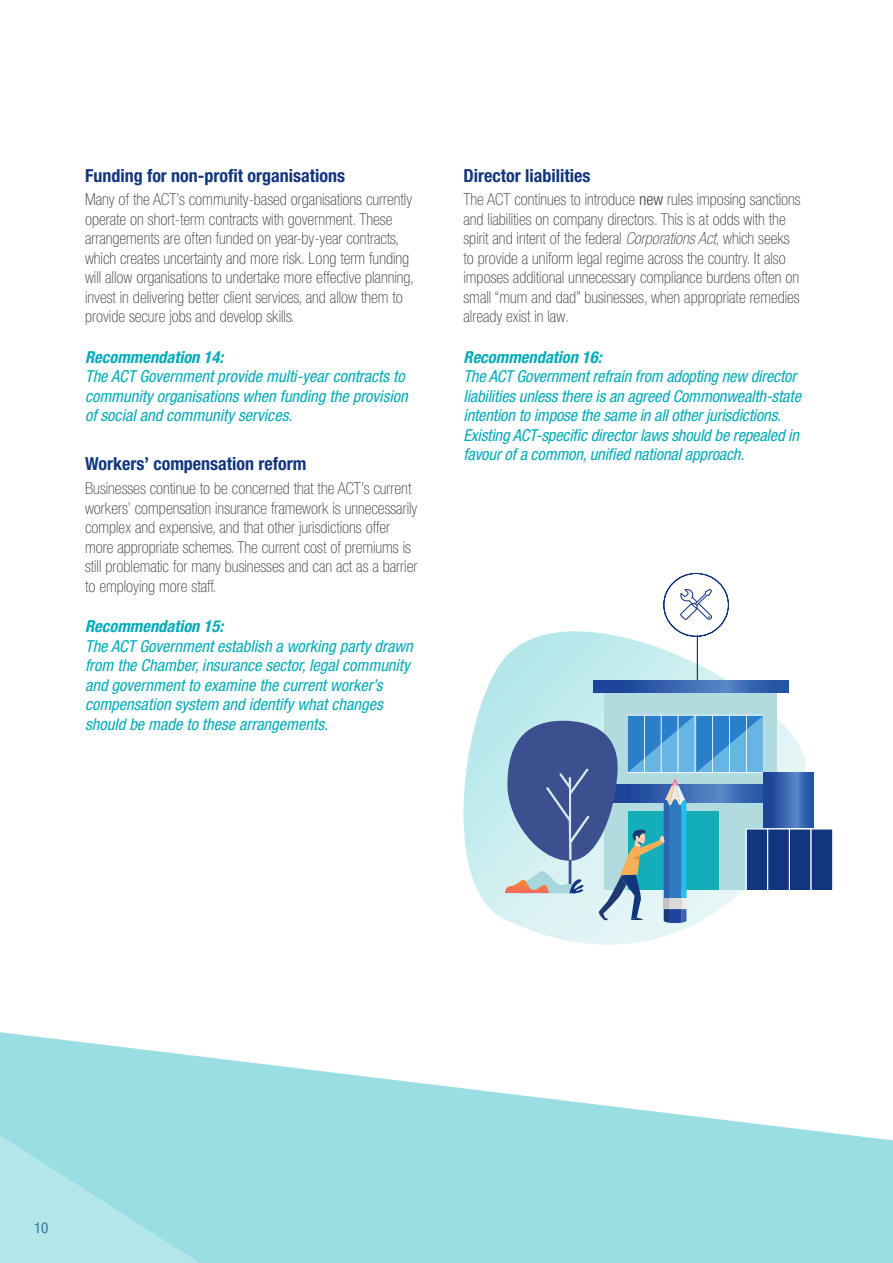
<style>
.page{position:relative;width:893px;height:1263px;background:#fff}
.page>*{position:absolute;margin:0;border:0;box-sizing:border-box;transform-origin:0 0}
.Heading_3{font:700 condensed 18px "Helvetica Neue LT Std";color:#11367e}
.recommendation{font:700 condensed 18px "Helvetica Neue LT Std";color:#11367e}
.recommendation-2{font:100 condensed 16.5px/19.5px "Helvetica Neue LT Std";color:#3e3e3f}
.recommendation-3{font:italic condensed 16.5px/19.5px "Helvetica Neue LT Std";color:#00aab8}
.recommendation_headi{font:italic 700 condensed 16.5px "Helvetica Neue LT Std";color:#00aab8}
.t1{font:condensed 15px "Helvetica Neue LT Std";color:#284486}
.s1{font-weight:300}
.s2{font-style:italic}
.s3{font-weight:700}
</style>
<div class="page">
<svg style="left:0;top:1032px;width:893px;height:231px;fill:#9adde2"></svg>
<svg style="left:463px;top:631px;width:326px;height:314px"></svg>
<div style="left:697px;top:636px;width:1px;height:123px;border:1px solid #11367e"></div>
<svg style="left:663px;top:572px;width:66px;height:65px"></svg>
<div style="left:604px;top:691px;width:172px;height:199px;background:#b2dbe0"></div>
<div style="left:593px;top:681px;width:29px;height:12px;background:#1e4599"></div>
<svg style="left:622px;top:681px;width:167px;height:12px;background:#3866af"></svg>
<svg style="left:505px;top:715px;width:328px;height:208px"></svg>
<p class="Heading_3" style="left:85px;top:164px;width:262px">Funding for non-profit organisations</p>
<p class="recommendation-2" style="left:85px;top:190px;width:330px">Many of the ACT’s community-based organisations currently operate on short-term contracts with government. These arrangements are often funded on year-by-year contracts, which creates uncertainty and more risk. Long term funding will allow organisations to undertake more effective planning, invest in delivering better client services, and allow them to provide secure jobs and develop skills.</p>
<p class="recommendation_headi" style="left:85px;top:347px;width:140px">Recommendation 14:</p>
<p class="recommendation-3" style="left:85px;top:367px;width:324px">The ACT Government provide multi-year contracts to community organisations when funding the provision of social and community services.</p>
<p class="Heading_3" style="left:85px;top:453px;width:223px">Workers’ compensation reform</p>
<p class="recommendation-2" style="left:85px;top:478px;width:334px">Businesses continue to be concerned that the ACT’s current workers’ compensation insurance framework is unnecessarily complex and expensive, and that other jurisdictions offer more appropriate schemes. The current cost of premiums is still problematic for many businesses and can act as a barrier to employing more staff.</p>
<p class="recommendation_headi" style="left:85px;top:616px;width:140px">Recommendation 15:</p>
<p class="recommendation-3" style="left:85px;top:636px;width:329px">The ACT Government establish a working party drawn from the Chamber, insurance sector, legal community and government to examine the current worker’s compensation system and identify what changes should be made to these arrangements.</p>
<p class="recommendation" style="left:463px;top:164px;width:128px">Director liabilities</p>
<p class="recommendation-2" style="left:463px;top:190px;width:339px">The ACT continues to introduce <span class="s1">new</span> rules imposing sanctions and liabilities on company directors. This is at odds with the spirit and intent of the federal <span class="s2">Corporations Act</span>, which seeks to provide a uniform legal regime across the country. It also imposes additional unnecessary compliance burdens often on small “mum and dad” businesses, when appropriate remedies already exist in law.</p>
<p class="recommendation-3" style="left:463px;top:348px;width:339px"><span class="s3">Recommendation 16:<br></span>The ACT Government refrain from adopting new director liabilities unless there is an agreed Commonwealth-state intention to impose the same in all other jurisdictions.<br>Existing ACT-specific director laws should be repealed in favour of a common, unified national approach.</p>
<p class="t1" style="left:34px;top:1219px;width:16px">10</p>
</div>
